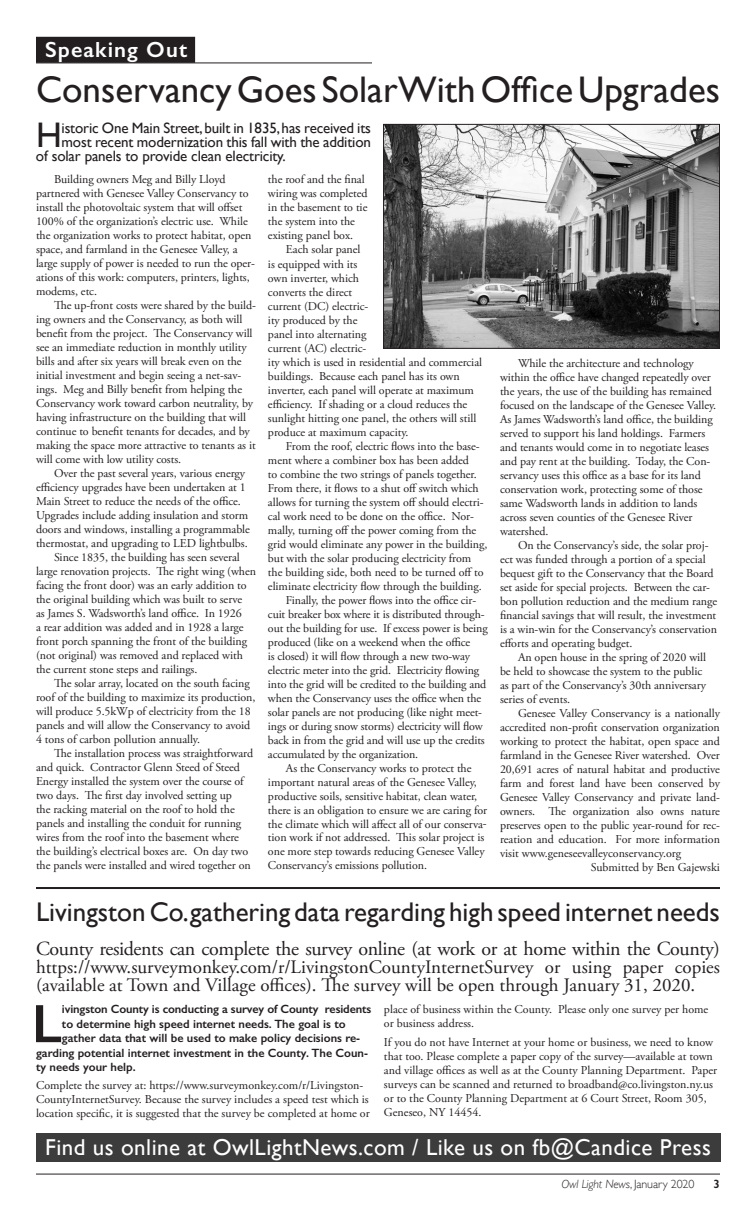
<style>
.page{position:relative;width:756px;height:1224px;background:#fff}
.page>*{position:absolute;margin:0;border:0;box-sizing:border-box;transform-origin:0 0}
.Body_first_start_ini{font:600 54.2px "Gill Sans";color:#231f20}
.t1{font:37px "Gill Sans";color:#231f20}
.Body_indented{font:35.5px "Gill Sans";color:#231f20}
.t2{font:27px "Gill Sans";color:#231f20}
.t3{font:23px "Gill Sans";letter-spacing:.02em;color:#fff}
.Section_Header_with{font:600 22px "Gill Sans";letter-spacing:.05em;color:#fff}
.t4{font:20px "Adobe Garamond Pro";letter-spacing:-.02em;color:#231f20}
.t5{font:19px/18px "Adobe Garamond Pro";color:#231f20}
.Body_indented-2{font:15px "Gill Sans";letter-spacing:-.01em;color:#231f20}
.Body_indented-3{font:12px/14px "Adobe Garamond Pro";letter-spacing:-.005em;color:#231f20}
.Body_first_start_ini-2{font:600 12px "Gill Sans";color:#231f20}
.t6{font:italic 300 12px "Gill Sans";letter-spacing:-.01em;color:#231f20}
.s1{font-style:normal}
</style>
<div class="page">
<hr style="left:36px;top:1174px;width:684px;height:1px;background:#231f20">
<hr style="left:36px;top:62px;width:336px;height:1px;background:#231f20">
<div style="left:36px;top:37px;width:159px;height:26px;background:#231f20"></div>
<img style="left:385px;top:126px;width:333px;height:221px">
<div style="left:383px;top:124px;width:337px;height:225px;border:1px solid #231f20"></div>
<hr style="left:36px;top:887px;width:684px;height:2px;background:#231f20">
<div style="left:36px;top:1133px;width:684px;height:28px;background:#3c3c3d"></div>
<p class="Section_Header_with" style="left:45px;top:36px;width:144px">Speaking Out</p>
<p class="t1" style="left:36px;top:68px;width:686px">Conservancy Goes Solar With Office Upgrades</p>
<p class="Body_indented" style="left:36px;top:114px;width:27px">H</p>
<p class="Body_indented-2" style="left:62px;top:119px;width:311px">istoric One Main Street, built in 1835, has received its</p>
<p class="Body_indented-2" style="left:62px;top:133px;width:311px">most recent modernization this fall with the addition</p>
<p class="Body_indented-2" style="left:36px;top:147px;width:251px">of solar panels to provide clean electricity.</p>
<p class="Body_indented-3" style="left:36px;top:172px;width:221px;text-indent:18px">Building owners Meg and Billy Lloyd partnered with Genesee Valley Conservancy to install the photovoltaic system that will offset 100% of the organization’s electric use. While the organization works to protect habitat, open space, and farmland in the Genesee Valley, a large supply of power is needed to run the oper&shy;ations of this work: computers, printers, lights, modems, etc.</p>
<p class="Body_indented-3" style="left:36px;top:298px;width:221px;text-indent:18px">The up-front costs were shared by the build&shy;ing owners and the Conservancy, as both will benefit from the project. The Conservancy will see an immediate reduction in monthly utility bills and after six years will break even on the initial investment and begin seeing a net-sav&shy;ings. Meg and Billy benefit from helping the Conservancy work toward carbon neutrality, by having infrastructure on the building that will continue to benefit tenants for decades, and by making the space more attractive to tenants as it will come with low utility costs.</p>
<p class="Body_indented-3" style="left:36px;top:466px;width:215px;text-indent:18px">Over the past several years, various energy efficiency upgrades have been undertaken at 1<br>Main Street to reduce the needs of the office.<br>Upgrades include adding insulation and storm doors and windows, installing a programmable thermostat, and upgrading to LED lightbulbs.</p>
<p class="Body_indented-3" style="left:36px;top:550px;width:221px;text-indent:18px">Since 1835, the building has seen several large renovation projects. The right wing (when facing the front door) was an early addition to the original building which was built to serve<br>as James S. Wadsworth’s land office. In 1926<br>a rear addition was added and in 1928 a large front porch spanning the front of the building (not original) was removed and replaced with the current stone steps and railings.</p>
<p class="Body_indented-3" style="left:36px;top:676px;width:221px;text-indent:18px">The solar array, located on the south facing roof of the building to maximize its production, will produce 5.5kWp of electricity from the 18 panels and will allow the Conservancy to avoid 4 tons of carbon pollution annually.</p>
<p class="Body_indented-3" style="left:36px;top:746px;width:219px;text-indent:18px">The installation process was straightforward and quick. Contractor Glenn Steed of Steed Energy installed the system over the course of two days. The first day involved setting up<br>the racking material on the roof to hold the panels and installing the conduit for running wires from the roof into the basement where the building’s electrical boxes are. On day two the panels were installed and wired together on</p>
<p class="Body_indented-3" style="left:268px;top:173px;width:101px">the roof and the final wiring was completed in the basement to tie the system into the existing panel box.</p>
<p class="Body_indented-3" style="left:268px;top:243px;width:216px;text-indent:18px">Each solar panel<br>is equipped with its<br>own inverter, which<br>converts the direct<br>current (DC) electric-<br>ity produced by the<br>panel into alternating<br>current (AC) electric-<br>ity which is used in residential and commercial buildings. Because each panel has its own inverter, each panel will operate at maximum efficiency. If shading or a cloud reduces the sunlight hitting one panel, the others will still produce at maximum capacity.</p>
<p class="Body_indented-3" style="left:268px;top:439px;width:221px;text-indent:18px">From the roof, electric flows into the base&shy;ment where a combiner box has been added<br>to combine the two strings of panels together.<br>From there, it flows to a shut off switch which allows for turning the system off should electri&shy;cal work need to be done on the office. Nor&shy;mally, turning off the power coming from the grid would eliminate any power in the building, but with the solar producing electricity from the building side, both need to be turned off to eliminate electricity flow through the building.</p>
<p class="Body_indented-3" style="left:268px;top:593px;width:221px;text-indent:18px">Finally, the power flows into the office cir&shy;cuit breaker box where it is distributed through&shy;out the building for use. If excess power is being produced (like on a weekend when the office<br>is closed) it will flow through a new two-way electric meter into the grid. Electricity flowing into the grid will be credited to the building and when the Conservancy uses the office when the solar panels are not producing (like night meet&shy;ings or during snow storms) electricity will flow back in from the grid and will use up the credits accumulated by the organization.</p>
<p class="Body_indented-3" style="left:268px;top:761px;width:221px;text-indent:18px">As the Conservancy works to protect the important natural areas of the Genesee Valley, productive soils, sensitive habitat, clean water, there is an obligation to ensure we are caring for the climate which will affect all of our conserva&shy;tion work if not addressed. This solar project is one more step towards reducing Genesee Valley Conservancy’s emissions pollution.</p>
<p class="Body_indented-3" style="left:500px;top:356px;width:218px;text-indent:18px">While the architecture and technology within the office have changed repeatedly over the years, the use of the building has remained focused on the landscape of the Genesee Valley.<br>As James Wadsworth’s land office, the building served to support his land holdings. Farmers and tenants would come in to negotiate leases and pay rent at the building. Today, the Con&shy;servancy uses this office as a base for its land conservation work, protecting some of those same Wadsworth lands in addition to lands across seven counties of the Genesee River watershed.</p>
<p class="Body_indented-3" style="left:500px;top:538px;width:219px;text-indent:18px">On the Conservancy’s side, the solar proj&shy;ect was funded through a portion of a special bequest gift to the Conservancy that the Board set aside for special projects. Between the car&shy;bon pollution reduction and the medium range financial savings that will result, the investment is a win-win for the Conservancy’s conservation efforts and operating budget.</p>
<p class="Body_indented-3" style="left:500px;top:650px;width:208px;text-indent:18px">An open house in the spring of 2020 will be held to showcase the system to the public as part of the Conservancy’s 30th anniversary series of events.</p>
<p class="Body_indented-3" style="left:500px;top:706px;width:221px;text-align:justify;text-indent:18px">Genesee Valley Conservancy is a nationally accredited non-profit conservation organization working to protect the habitat, open space and farmland in the Genesee River watershed. Over 20,691 acres of natural habitat and productive farm and forest land have been conserved by Genesee Valley Conservancy and private land&shy;owners. The organization also owns nature preserves open to the public year-round for rec&shy;reation and education. For more information visit www.geneseevalleyconservancy.org</p>
<p class="Body_indented-3" style="left:591px;top:860px;width:131px">Submitted by Ben Gajewski</p>
<p class="t2" style="left:36px;top:896px;width:686px">Livingston Co.gathering data regarding high speed internet needs</p>
<p class="t4" style="left:36px;top:936px;width:685px">County residents can complete the survey online (at work or at home within the County)</p>
<p class="t5" style="left:36px;top:958px;width:685px">https://www.surveymonkey.com/r/LivingstonCountyInternetSurvey or using paper copies (available at Town and Village offices). The survey will be open through January 31, 2020.</p>
<p class="Body_first_start_ini" style="left:32px;top:991px;width:31px">L</p>
<p class="Body_first_start_ini-2" style="left:62px;top:1002px;width:311px">ivingston County is conducting a survey of County residents</p>
<p class="Body_first_start_ini-2" style="left:62px;top:1016px;width:285px">to determine high speed internet needs. The goal is to</p>
<p class="Body_first_start_ini-2" style="left:62px;top:1031px;width:300px">gather data that will be used to make policy decisions re-</p>
<p class="Body_first_start_ini-2" style="left:36px;top:1045px;width:334px">garding potential internet investment in the County. The Coun-</p>
<p class="Body_first_start_ini-2" style="left:36px;top:1060px;width:101px">ty needs your help.</p>
<p class="Body_indented-3" style="left:36px;top:1079px;width:335px">Complete the survey at: https://www.surveymonkey.com/r/Livingston-<br>CountyInternetSurvey. Because the survey includes a speed test which is location specific, it is suggested that the survey be completed at home or</p>
<p class="Body_indented-3" style="left:384px;top:1003px;width:326px">place of business within the County. Please only one survey per home or business address.</p>
<p class="Body_indented-3" style="left:384px;top:1036px;width:335px">If you do not have Internet at your home or business, we need to know that too. Please complete a paper copy of the survey—available at town and village offices as well as at the County Planning Department. Paper surveys can be scanned and returned to broadband@co.livingston.ny.us or to the County Planning Department at 6 Court Street, Room 305, Geneseo, NY 14454.</p>
<p class="t3" style="left:45px;top:1134px;width:667px">Find us online at OwlLightNews.com / Like us on fb@Candice Press</p>
<p class="t6" style="left:561px;top:1177px;width:135px">Owl Light News<span class="s1">, January 2020</span></p>
<p class="Body_first_start_ini-2" style="left:714px;top:1177px;width:8px">3</p>
</div>
